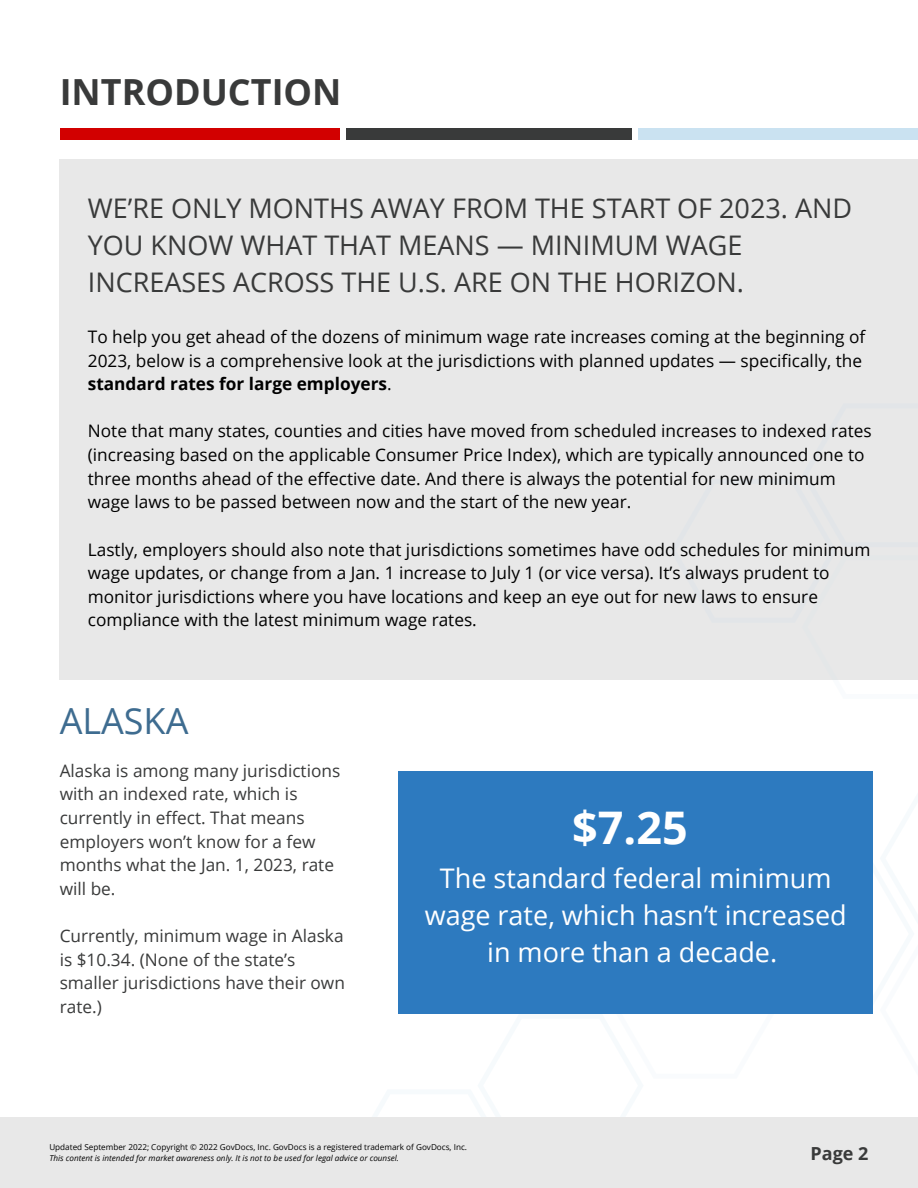
<style>
.page{position:relative;width:918px;height:1188px;background:#fff}
.page>*{position:absolute;margin:0;border:0;box-sizing:border-box;transform-origin:0 0}
.t1{font:700 45px "Open Sans";color:#fff}
.t2{font:700 36px "Open Sans";color:#393a3a}
.t3{font:36px "Open Sans";color:#3e6c90}
.t4{font:27px/37.2px "Open Sans";color:#393a3a}
.t5{font:27px/37.2px "Open Sans";color:#fff;text-align:center}
.t6{font:700 18px "Open Sans";color:#393a3a}
.t7{font:17.25px/23.7px "Open Sans";color:#000}
.t8{font:17.25px/23.7px "Open Sans";color:#393a3a}
.t9{font:8.1px "Open Sans";color:#000}
.t10{font:italic 8.1px "Open Sans";color:#000}
.s1{font-weight:700}
</style>
<div class="page">
<div style="left:0;top:1117px;width:918px;height:71px;background:#e8e8e8"></div>
<div style="left:60px;top:128px;width:279px;height:12px;background:#d20000"></div>
<div style="left:346px;top:128px;width:286px;height:12px;background:#393a3a"></div>
<div style="left:639px;top:128px;width:279px;height:12px;background:#cae2f1"></div>
<div style="left:60px;top:159px;width:858px;height:521px;background:#e8e8e8"></div>
<div style="left:398px;top:771px;width:475px;height:243px;background:#2d7abf"></div>
<h2 class="t2" style="left:60px;top:67px;width:283px">INTRODUCTION</h2>
<h3 class="t4" style="left:88px;top:189px;width:766px">WE’RE ONLY MONTHS AWAY FROM THE START OF 2023. AND<br>YOU KNOW WHAT THAT MEANS — MINIMUM WAGE<br>INCREASES ACROSS THE U.S. ARE ON THE HORIZON.</h3>
<p class="t7" style="left:88px;top:324px;width:779px">To help you get ahead of the dozens of minimum wage rate increases coming at the beginning of<br>2023, below is a comprehensive look at the jurisdictions with planned updates — specifically, the <span class="s1">standard rates for large employers</span>.</p>
<p class="t7" style="left:88px;top:419px;width:785px">Note that many states, counties and cities have moved from scheduled increases to indexed rates (increasing based on the applicable Consumer Price Index), which are typically announced one to three months ahead of the effective date. And there is always the potential for new minimum wage laws to be passed between now and the start of the new year.</p>
<p class="t7" style="left:88px;top:537px;width:784px">Lastly, employers should also note that jurisdictions sometimes have odd schedules for minimum wage updates, or change from a Jan. 1 increase to July 1 (or vice versa). It’s always prudent to monitor jurisdictions where you have locations and keep an eye out for new laws to ensure compliance with the latest minimum wage rates.</p>
<h2 class="t3" style="left:60px;top:695px;width:130px">ALASKA</h2>
<p class="t8" style="left:60px;top:758px;width:282px">Alaska is among many jurisdictions with an indexed rate, which is currently in effect. That means employers won’t know for a few months what the Jan. 1, 2023, rate will be.</p>
<p class="t8" style="left:60px;top:924px;width:287px">Currently, minimum wage in Alaska is $10.34. (None of the state’s smaller jurisdictions have their own rate.)</p>
<h1 class="t1" style="left:572px;top:796px;width:117px">$7.25</h1>
<h3 class="t5" style="left:425px;top:859px;width:423px">The standard federal minimum wage rate, which hasn’t increased in more than a decade.</h3>
<p class="t9" style="left:49px;top:1141px;width:419px">Updated September 2022; Copyright © 2022 GovDocs, Inc. GovDocs is a registered trademark of GovDocs, Inc.</p>
<p class="t10" style="left:49px;top:1152px;width:351px">This content is intended for market awareness only. It is not to be used for legal advice or counsel.</p>
<p class="t6" style="left:811px;top:1140px;width:59px">Page 2</p>
</div>
